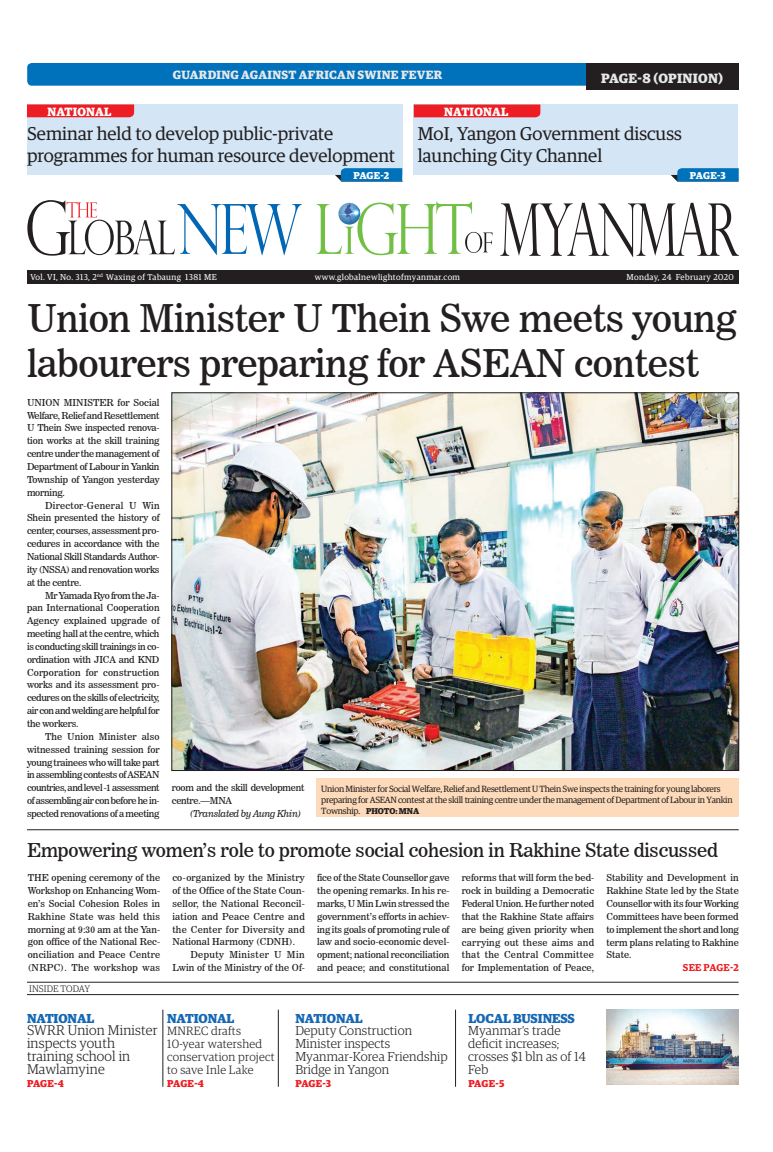
<style>
.page{position:relative;width:773px;height:1152px;background:#fff}
.page>*{position:absolute;margin:0;border:0;box-sizing:border-box;transform-origin:0 0}
.t1{font:38px/45.6px "News 706 BT Roman C";letter-spacing:-.01em;color:#231f20}
.t2{font:19px "News 706 BT Roman C";letter-spacing:-.01em;color:#231f20}
.t3{font:18.5px/21.8px "Guardian Egyp";color:#231f20}
.t4{font:300 14px/12.9px "Guardian Egyp";letter-spacing:.01em;color:#231f20}
.t5{font:700 13.5px "Guardian Egyp";letter-spacing:.02em;color:#e6e7e9}
.t6{font:300 13px/12.8px "Guardian Egyp";letter-spacing:.01em;color:#231f20}
.t7{font:700 13px "Guardian Egyp";letter-spacing:-.005em;color:#1768b4}
.t8{font:300 12px/12.9px "Guardian Egyp";letter-spacing:.02em;color:#231f20}
.t9{font:700 12px "Guardian Egyp";letter-spacing:.02em;color:#e6e7e9}
.t10{font:700 12px "Guardian Egyp";letter-spacing:.02em;color:#fff}
.t11{font:700 10px "Guardian Egyp";letter-spacing:-.01em;color:#ee1d23}
.t12{font:700 10px "Guardian Egyp";letter-spacing:-.01em;color:#fff}
.t13{font:600 10px "Guardian Egyp";letter-spacing:.025em;color:#ee1d23}
.t14{font:9.5px/12.9px "News 706 BT Roman C";letter-spacing:-.005em;color:#231f20;text-align:justify}
.t15{font:9.5px/12.9px "News 706 BT Roman C";letter-spacing:-.025em;color:#231f20}
.t16{font:9.5px "News 706 BT Italic C";letter-spacing:-.025em;color:#231f20}
.t17{font:300 9.5px "Guardian Egyp";letter-spacing:.01em;color:#231f20}
.t18{font:9px/10.8px "Guardian Egyp";letter-spacing:-.025em;color:#231f20}
.t19{font:8.5px "Guardian Egyp";letter-spacing:.04em;color:#fff}
.s1{font-weight:700;font-size:8.5px}
</style>
<div class="page">
<div style="left:27px;top:270px;width:711px;height:14px;background:#231f20"></div>
<svg style="left:27px;top:200px;width:275px;height:56px"></svg>
<svg style="left:500px;top:203px;width:238px;height:54px"></svg>
<svg style="left:316px;top:202px;width:176px;height:53px"></svg>
<div style="left:27px;top:63px;width:559px;height:23px;background:#0072bc"></div>
<div style="left:586px;top:63px;width:152px;height:27px;background:#231f20"></div>
<div style="left:27px;top:104px;width:375px;height:71px;background:#d4e6f6"></div>
<div style="left:413px;top:104px;width:325px;height:71px;background:#d4e6f6"></div>
<svg style="left:27px;top:104px;width:107px;height:13px"></svg>
<svg style="left:671px;top:168px;width:67px;height:14px"></svg>
<svg style="left:335px;top:168px;width:68px;height:14px"></svg>
<div style="left:414px;top:105px;width:126px;height:12px;background:#ee1d23"></div>
<hr style="left:27px;top:994px;width:711px;height:1px;background:#231f20">
<hr style="left:27px;top:982px;width:711px;height:1px;background:#231f20">
<hr style="left:455px;top:1010px;width:1px;height:77px;background:#231f20">
<hr style="left:163px;top:1010px;width:1px;height:77px;background:#231f20">
<img style="left:174px;top:395px;width:562px;height:374px">
<hr style="left:27px;top:829px;width:711px;height:1px;background:#231f20">
<div style="left:316px;top:778px;width:422px;height:39px;background:#fddaba"></div>
<img style="left:606px;top:1010px;width:132px;height:74px">
<hr style="left:278px;top:1010px;width:1px;height:77px;background:#231f20">
<p class="t10" style="left:47px;top:102px;width:66px">NATIONAL</p>
<p class="t9" style="left:173px;top:66px;width:271px">GUARDING AGAINST AFRICAN SWINE FEVER</p>
<h3 class="t5" style="left:601px;top:68px;width:123px">PAGE-8 (OPINION)</h3>
<p class="t10" style="left:444px;top:102px;width:66px">NATIONAL</p>
<h3 class="t3" style="left:27px;top:122px;width:370px">Seminar held to develop public-private programmes for human resource development</h3>
<h3 class="t3" style="left:418px;top:122px;width:265px;line-height:22.2px">MoI, Yangon Government discuss launching City Channel</h3>
<p class="t12" style="left:353px;top:168px;width:37px">PAGE-2</p>
<p class="t12" style="left:690px;top:168px;width:37px">PAGE-3</p>
<p class="t19" style="left:30px;top:271px;width:188px">Vol. VI, No. 313, 2<sup>nd</sup> Waxing of Tabaung 1381 ME</p>
<p class="t19" style="left:315px;top:271px;width:147px">www.globalnewlightofmyanmar.com</p>
<p class="t19" style="left:626px;top:271px;width:109px">Monday, 24 February 2020</p>
<h1 class="t1" style="left:27px;top:295px;width:711px">Union Minister U Thein Swe meets young labourers preparing for ASEAN contest</h1>
<p class="t14" style="left:27px;top:396px;width:134px">UNION MINISTER for Social Welfare, Relief and Resettlement U Thein Swe inspected renova&shy;tion works at the skill training centre under the management of Department of Labour in Yankin Township of Yangon yesterday morning.</p>
<p class="t14" style="left:27px;top:499px;width:134px;text-indent:18px">Director-General U Win Shein presented the history of center, courses, assessment pro&shy;cedures in accordance with the National Skill Standards Author&shy;ity (NSSA) and renovation works at the centre.</p>
<p class="t14" style="left:27px;top:589px;width:134px;text-indent:18px">Mr Yamada Ryo from the Ja&shy;pan International Cooperation Agency explained upgrade of meeting hall at the centre, which is conducting skill trainings in co&shy;ordination with JICA and KND Corporation for construction works and its assessment pro&shy;cedures on the skills of electricity, air con and welding are helpful for the workers.</p>
<p class="t14" style="left:27px;top:730px;width:134px;text-indent:18px">The Union Minister also witnessed training session for young trainees who will take part in assembling contests of ASEAN countries, and level -1 assessment of assembling air con before he in&shy;spected renovations of a meeting</p>
<p class="t15" style="left:172px;top:781px;width:134px">room and the skill development centre.—MNA</p>
<p class="t16" style="left:190px;top:808px;width:113px">(Translated by Aung Khin)</p>
<p class="t18" style="left:321px;top:783px;width:413px">Union Minister for Social Welfare, Relief and Resettlement U Thein Swe inspects the training for young laborers preparing for ASEAN contest at the skill training centre under the management of Department of Labour in Yankin<br>Township. <span class="s1">PHOTO: MNA</span></p>
<h2 class="t2" style="left:27px;top:839px;width:692px">Empowering women’s role to promote social cohesion in Rakhine State discussed</h2>
<p class="t14" style="left:28px;top:871px;width:134px">THE opening ceremony of the Workshop on Enhancing Wom&shy;en’s Social Cohesion Roles in Rakhine State was held this morning at 9:30 am at the Yan&shy;gon office of the National Rec&shy;onciliation and Peace Centre (NRPC). The workshop was</p>
<p class="t14" style="left:172px;top:871px;width:134px">co-organized by the Ministry of the Office of the State Coun&shy;sellor, the National Reconcil&shy;iation and Peace Centre and the Center for Diversity and National Harmony (CDNH).</p>
<p class="t14" style="left:172px;top:948px;width:134px;text-align:right">Deputy Minister U Min<br>Lwin of the Ministry of the Of-</p>
<p class="t17" style="left:29px;top:982px;width:62px">INSIDE TODAY</p>
<p class="t14" style="left:317px;top:871px;width:134px">fice of the State Counsellor gave the opening remarks. In his re&shy;marks, U Min Lwin stressed the government’s efforts in achiev&shy;ing its goals of promoting rule of law and socio-economic devel&shy;opment; national reconciliation and peace; and constitutional</p>
<p class="t14" style="left:461px;top:871px;width:134px">reforms that will form the bed&shy;rock in building a Democratic Federal Union. He further noted that the Rakhine State affairs are being given priority when carrying out these aims and that the Central Committee for Implementation of Peace,</p>
<p class="t14" style="left:606px;top:871px;width:134px">Stability and Development in Rakhine State led by the State Counsellor with its four Working Committees have been formed to implement the short and long term plans relating to Rakhine State.</p>
<p class="t13" style="left:683px;top:960px;width:57px">SEE PAGE-2</p>
<h3 class="t7" style="left:27px;top:1008px;width:69px">NATIONAL</h3>
<h3 class="t4" style="left:27px;top:1023px;width:132px">SWRR Union Minister inspects youth training school in<br>Mawlamyine</h3>
<p class="t11" style="left:27px;top:1076px;width:38px">PAGE-4</p>
<h3 class="t7" style="left:167px;top:1008px;width:69px">NATIONAL</h3>
<p class="t8" style="left:167px;top:1024px;width:109px">MNREC drafts<br>10-year watershed conservation project to save Inle Lake</p>
<p class="t11" style="left:167px;top:1076px;width:38px">PAGE-4</p>
<h3 class="t7" style="left:295px;top:1008px;width:69px">NATIONAL</h3>
<h3 class="t6" style="left:295px;top:1024px;width:154px">Deputy Construction<br>Minister inspects<br>Myanmar-Korea Friendship<br>Bridge in Yangon</h3>
<p class="t11" style="left:295px;top:1076px;width:37px">PAGE-3</p>
<h3 class="t7" style="left:468px;top:1008px;width:108px">LOCAL BUSINESS</h3>
<h3 class="t6" style="left:468px;top:1024px;width:119px">Myanmar’s trade deficit increases; crosses $1 bln as of 14<br>Feb</h3>
<p class="t11" style="left:468px;top:1076px;width:38px">PAGE-5</p>
</div>
